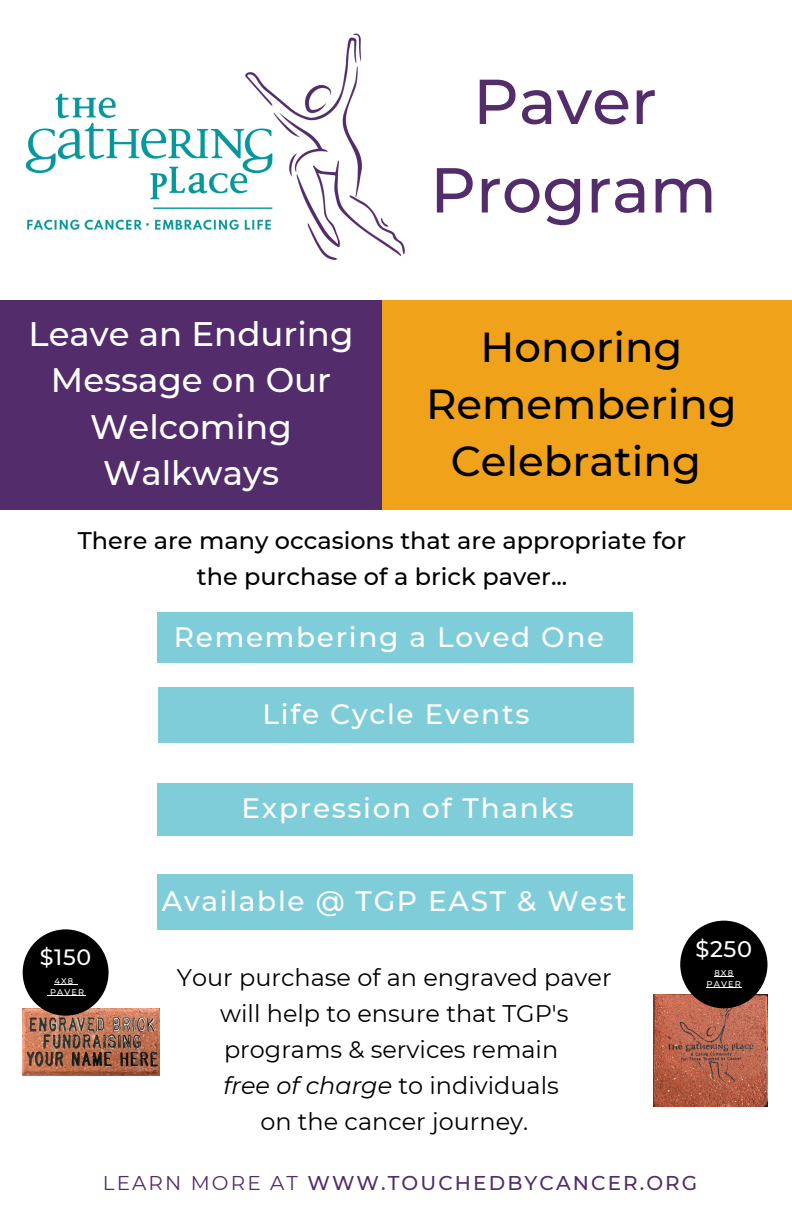
<style>
.page{position:relative;width:792px;height:1224px;background:#fff}
.page>*{position:absolute;margin:0;border:0;box-sizing:border-box;transform-origin:0 0}
.t1{font:500 63.4px "Montserrat";color:#532c6c}
.t2{font:500 41.8px "Montserrat";color:#000}
.t3{font:500 34px/46.4px "Montserrat";color:#fff;text-align:center}
.t4{font:500 28px "Montserrat";letter-spacing:.06em;color:#fff}
.t5{font:24px/36px "Montserrat";color:#000;text-align:center}
.t6{font:500 24px/36px "Montserrat";color:#000;text-align:center}
.t7{font:500 22.4px "Montserrat";color:#fff}
.t8{font:500 22.2px "Montserrat";color:#fff}
.t9{font:500 20px "Montserrat";letter-spacing:.105em;color:#532c6c}
.t10{font:500 8.4px "Montserrat";letter-spacing:.14em;color:#fff}
.t11{font:500 8.2px "Montserrat";letter-spacing:.14em;color:#fff}
.s1{font-style:italic}
.s2{font-weight:400}
</style>
<div class="page">
<div style="left:157px;top:612px;width:476px;height:51px;background:#80cdda"></div>
<div style="left:157px;top:783px;width:476px;height:52px;background:#80cdda"></div>
<div style="left:158px;top:687px;width:476px;height:56px;background:#80cdda"></div>
<div style="left:157px;top:874px;width:476px;height:56px;background:#80cdda"></div>
<div style="left:0;top:300px;width:382px;height:210px;background:#532c6c"></div>
<div style="left:382px;top:300px;width:410px;height:210px;background:#f1a21b"></div>
<img style="left:25px;top:33px;width:380px;height:227px">
<img style="left:23px;top:1008px;width:136px;height:68px">
<div style="left:23px;top:929px;width:86px;height:87px;background:#000;border-radius:50%"></div>
<svg style="left:55px;top:984px;width:23px;height:1px"></svg>
<hr style="left:50px;top:995px;width:35px;height:1px;background:#fff">
<img style="left:653px;top:994px;width:114px;height:113px">
<div style="left:680px;top:921px;width:87px;height:87px;background:#000;border-radius:50%"></div>
<svg style="left:714px;top:976px;width:20px;height:1px"></svg>
<hr style="left:707px;top:988px;width:35px;height:1px;background:#fff">
<p class="t1" style="left:473px;top:63px;width:185px">Paver</p>
<p class="t3" style="left:29px;top:310px;width:326px">Leave an Enduring<br>Message on Our<br>Welcoming<br>Walkways</p>
<p class="t1" style="left:430px;top:151px;width:288px">Program</p>
<p class="t2" style="left:481px;top:321px;width:203px">Honoring</p>
<p class="t2" style="left:426px;top:378px;width:312px">Remembering</p>
<p class="t2" style="left:451px;top:435px;width:252px">Celebrating</p>
<p class="t6" style="left:78px;top:522px;width:610px">There are many occasions that are appropriate for the purchase of a brick paver...</p>
<p class="t4" style="left:174px;top:620px;width:432px">Remembering a Loved One</p>
<p class="t4" style="left:263px;top:697px;width:268px">Life Cycle Events</p>
<p class="t4" style="left:241px;top:791px;width:334px">Expression of Thanks</p>
<p class="t8" style="left:40px;top:944px;width:53px">$150</p>
<p class="t11" style="left:55px;top:976px;width:20px">4X8</p>
<p class="t11" style="left:50px;top:987px;width:35px">PAVER</p>
<p class="t4" style="left:162px;top:884px;width:466px">Available @ TGP EAST &amp; West</p>
<p class="t5" style="left:177px;top:960px;width:436px">Your purchase of an engraved paver will help to ensure that TGP's programs &amp; services remain</p>
<p class="t5" style="left:223px;top:1068px;width:337px"><span class="s1">free of charge</span> to individuals</p>
<p class="t5" style="left:260px;top:1104px;width:269px">on the cancer journey.</p>
<p class="t7" style="left:695px;top:936px;width:58px">$250</p>
<p class="t10" style="left:714px;top:968px;width:20px">8X8</p>
<p class="t10" style="left:707px;top:979px;width:36px">PAVER</p>
<p class="t9" style="left:103px;top:1171px;width:596px"><span class="s2">LEARN MORE AT</span> WWW.TOUCHEDBYCANCER.ORG</p>
</div>
